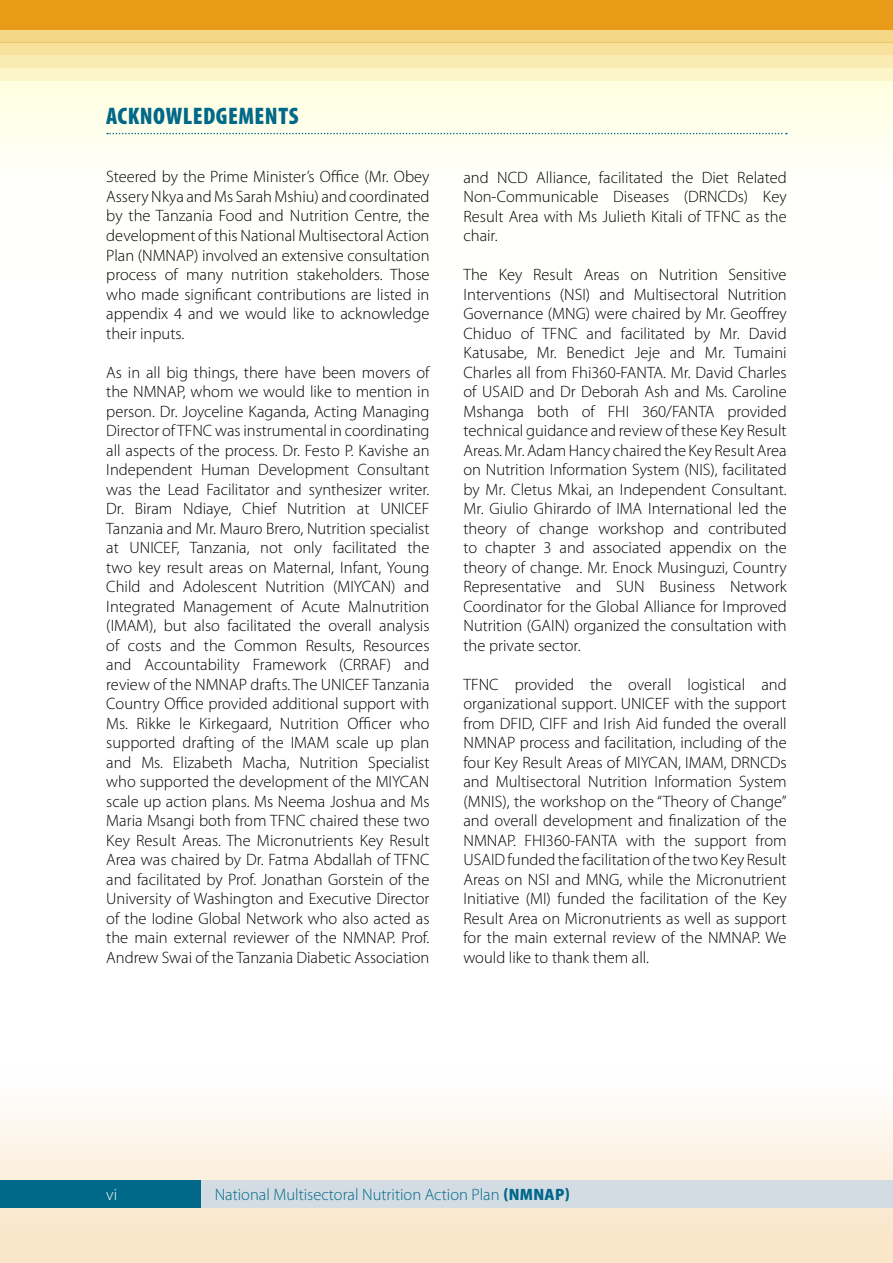
<style>
.page{position:relative;width:893px;height:1263px;background:#fff}
.page>*{position:absolute;margin:0;border:0;box-sizing:border-box;transform-origin:0 0}
.t1{font:900 condensed 24px "Myriad Pro";letter-spacing:.02em;color:#006889}
.t2{font:300 16.5px/19.5px "Myriad Pro";color:#000;text-align:justify}
.t3{font:300 16.5px "Myriad Pro";color:#006889}
.t4{font:300 16.5px "Myriad Pro";color:#fff}
.s1{font-weight:900;font-stretch:semi-condensed}
</style>
<div class="page">
<svg style="left:0;top:1110px;width:893px;height:153px"></svg>
<svg style="left:0;top:81px;width:893px;height:75px;fill:#ffffe9"></svg>
<div style="left:0;top:0;width:893px;height:30px;background:#e89c18"></div>
<div style="left:0;top:68px;width:893px;height:13px;background:#fcf5c8"></div>
<div style="left:0;top:55px;width:893px;height:13px;background:#faebb3"></div>
<div style="left:0;top:43px;width:893px;height:12px;background:#f8e19c"></div>
<div style="left:0;top:30px;width:893px;height:13px;background:#f5d787"></div>
<div style="left:201px;top:1180px;width:692px;height:28px;background:#d3dbe3"></div>
<div style="left:0;top:1180px;width:201px;height:28px;background:#006889"></div>
<svg style="left:107px;top:133px;width:680px;height:1px"></svg>
<h1 class="t1" style="left:106px;top:101px;width:193px">ACKNOWLEDGEMENTS</h1>
<p class="t2" style="left:106px;top:167px;width:325px">Steered by the Prime Minister’s Office (Mr. Obey Assery Nkya and Ms Sarah Mshiu) and coordinated by the Tanzania Food and Nutrition Centre, the development of this National Multisectoral Action Plan (NMNAP) involved an extensive consultation process of many nutrition stakeholders. Those who made significant contributions are listed in appendix 4 and we would like to acknowledge their inputs.</p>
<p class="t2" style="left:106px;top:362px;width:325px">As in all big things, there have been movers of the NMNAP, whom we would like to mention in person. Dr. Joyceline Kaganda, Acting Managing Director of TFNC was instrumental in coordinating all aspects of the process. Dr. Festo P. Kavishe an Independent Human Development Consultant was the Lead Facilitator and synthesizer writer.<br>Dr. Biram Ndiaye, Chief Nutrition at UNICEF Tanzania and Mr. Mauro Brero, Nutrition specialist at UNICEF, Tanzania, not only facilitated the two key result areas on Maternal, Infant, Young Child and Adolescent Nutrition (MIYCAN) and Integrated Management of Acute Malnutrition (IMAM), but also facilitated the overall analysis of costs and the Common Results, Resources and Accountability Framework (CRRAF) and review of the NMNAP drafts. The UNICEF Tanzania Country Office provided additional support with Ms. Rikke le Kirkegaard, Nutrition Officer who supported drafting of the IMAM scale up plan and Ms. Elizabeth Macha, Nutrition Specialist who supported the development of the MIYCAN scale up action plans. Ms Neema Joshua and Ms Maria Msangi both from TFNC chaired these two Key Result Areas. The Micronutrients Key Result Area was chaired by Dr. Fatma Abdallah of TFNC and facilitated by Prof. Jonathan Gorstein of the University of Washington and Executive Director of the Iodine Global Network who also acted as the main external reviewer of the NMNAP. Prof.<br>Andrew Swai of the Tanzania Diabetic Association</p>
<p class="t2" style="left:463px;top:167px;width:325px">and NCD Alliance, facilitated the Diet Related Non-Communicable Diseases (DRNCDs) Key Result Area with Ms Julieth Kitali of TFNC as the chair.</p>
<p class="t2" style="left:463px;top:265px;width:325px">The Key Result Areas on Nutrition Sensitive Interventions (NSI) and Multisectoral Nutrition Governance (MNG) were chaired by Mr. Geoffrey Chiduo of TFNC and facilitated by Mr. David Katusabe, Mr. Benedict Jeje and Mr. Tumaini Charles all from Fhi360-FANTA. Mr. David Charles of USAID and Dr Deborah Ash and Ms. Caroline Mshanga both of FHI 360/FANTA provided technical guidance and review of these Key Result Areas. Mr. Adam Hancy chaired the Key Result Area on Nutrition Information System (NIS), facilitated by Mr. Cletus Mkai, an Independent Consultant.<br>Mr. Giulio Ghirardo of IMA International led the theory of change workshop and contributed to chapter 3 and associated appendix on the theory of change. Mr. Enock Musinguzi, Country Representative and SUN Business Network Coordinator for the Global Alliance for Improved Nutrition (GAIN) organized the consultation with the private sector.</p>
<p class="t2" style="left:463px;top:674px;width:325px">TFNC provided the overall logistical and organizational support. UNICEF with the support from DFID, CIFF and Irish Aid funded the overall NMNAP process and facilitation, including of the four Key Result Areas of MIYCAN, IMAM, DRNCDs and Multisectoral Nutrition Information System (MNIS), the workshop on the “Theory of Change” and overall development and finalization of the NMNAP. FHI360-FANTA with the support from USAID funded the facilitation of the two Key Result Areas on NSI and MNG, while the Micronutrient Initiative (MI) funded the facilitation of the Key Result Area on Micronutrients as well as support for the main external review of the NMNAP. We would like to thank them all.</p>
<p class="t4" style="left:106px;top:1185px;width:12px">vi</p>
<p class="t3" style="left:215px;top:1184px;width:357px">National Multisectoral Nutrition Action Plan <span class="s1">(NMNAP)</span></p>
</div>
